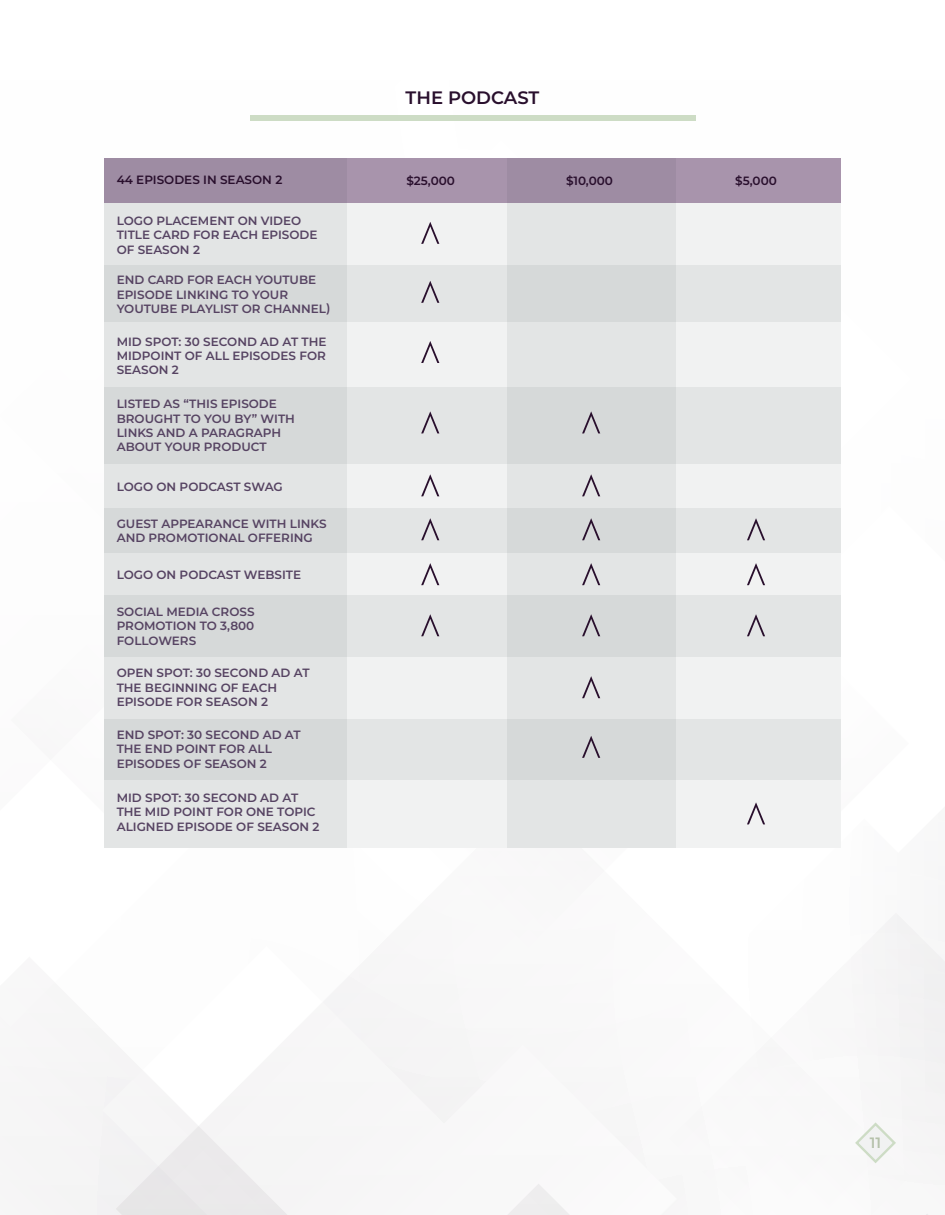
<style>
.page{position:relative;width:945px;height:1215px;background:#fff}
.page>*{position:absolute;margin:0;border:0;box-sizing:border-box;transform-origin:0 0}
.t1{font:600 18px "Montserrat";color:#290f2d}
.t2{font:600 15px "Montserrat";color:#b6c2ab}
.t3{font:600 12px/14.4px "Montserrat";color:#564362}
.t4{font:600 12px "Montserrat";color:#290f2d}
</style>
<div class="page">
<svg style="left:855px;top:1122px;width:41px;height:42px"></svg>
<div style="left:104px;top:158px;width:737px;height:689px;background:#f1f2f2"></div>
<div style="left:104px;top:158px;width:242px;height:689px;background:#e3e5e5"></div>
<div style="left:507px;top:158px;width:169px;height:689px;background:#e3e5e5"></div>
<div style="left:104px;top:158px;width:737px;height:44px;background:#9e8ca3"></div>
<div style="left:104px;top:265px;width:737px;height:57px;background:linear-gradient(to right,#d6d9d9,#e1e4e4)"></div>
<div style="left:104px;top:387px;width:737px;height:77px;background:linear-gradient(to right,#d6d9d9,#e1e4e4)"></div>
<div style="left:104px;top:509px;width:737px;height:44px;background:linear-gradient(to right,#d6d9d9,#e1e4e4)"></div>
<div style="left:104px;top:595px;width:737px;height:62px;background:linear-gradient(to right,#d6d9d9,#e1e4e4)"></div>
<div style="left:104px;top:719px;width:737px;height:60px;background:linear-gradient(to bottom,#dadddd,#dadddd)"></div>
<svg style="left:582px;top:412px;width:18px;height:21px"></svg>
<svg style="left:582px;top:474px;width:18px;height:22px"></svg>
<svg style="left:582px;top:563px;width:18px;height:22px"></svg>
<svg style="left:582px;top:614px;width:18px;height:22px"></svg>
<svg style="left:582px;top:676px;width:18px;height:22px"></svg>
<svg style="left:582px;top:736px;width:18px;height:22px"></svg>
<svg style="left:582px;top:518px;width:18px;height:22px"></svg>
<svg style="left:747px;top:563px;width:18px;height:22px"></svg>
<svg style="left:747px;top:614px;width:18px;height:22px"></svg>
<svg style="left:713px;top:650px;width:128px;height:175px"></svg>
<svg style="left:747px;top:518px;width:18px;height:22px"></svg>
<svg style="left:421px;top:222px;width:18px;height:22px"></svg>
<svg style="left:421px;top:341px;width:18px;height:22px"></svg>
<svg style="left:421px;top:412px;width:18px;height:21px"></svg>
<svg style="left:421px;top:474px;width:18px;height:22px"></svg>
<svg style="left:421px;top:563px;width:18px;height:22px"></svg>
<svg style="left:421px;top:614px;width:18px;height:22px"></svg>
<svg style="left:421px;top:518px;width:18px;height:22px"></svg>
<svg style="left:421px;top:281px;width:18px;height:22px"></svg>
<div style="left:250px;top:115px;width:445px;height:5px;background:#cddcc5"></div>
<p class="t4" style="left:117px;top:171px;width:167px">44 EPISODES IN SEASON 2</p>
<p class="t3" style="left:117px;top:213px;width:202px">LOGO PLACEMENT ON VIDEO<br>TITLE CARD FOR EACH EPISODE<br>OF SEASON 2</p>
<p class="t3" style="left:117px;top:272px;width:215px">END CARD FOR EACH YOUTUBE<br>EPISODE LINKING TO YOUR<br>YOUTUBE PLAYLIST OR CHANNEL)</p>
<p class="t3" style="left:117px;top:334px;width:211px;text-align:justify">MID SPOT: 30 SECOND AD AT THE MIDPOINT OF ALL EPISODES FOR SEASON 2</p>
<p class="t3" style="left:117px;top:396px;width:180px">LISTED AS “THIS EPISODE<br>BROUGHT TO YOU BY” WITH<br>LINKS AND A PARAGRAPH<br>ABOUT YOUR PRODUCT</p>
<p class="t3" style="left:117px;top:479px;width:168px">LOGO ON PODCAST SWAG</p>
<p class="t3" style="left:117px;top:516px;width:211px">GUEST APPEARANCE WITH LINKS<br>AND PROMOTIONAL OFFERING</p>
<p class="t3" style="left:117px;top:567px;width:186px">LOGO ON PODCAST WEBSITE</p>
<p class="t3" style="left:117px;top:604px;width:139px;text-align:justify">SOCIAL MEDIA CROSS PROMOTION TO 3,800<br>FOLLOWERS</p>
<p class="t3" style="left:117px;top:665px;width:194px">OPEN SPOT: 30 SECOND AD AT<br>THE BEGINNING OF EACH<br>EPISODE FOR SEASON 2</p>
<p class="t3" style="left:117px;top:727px;width:186px">END SPOT: 30 SECOND AD AT<br>THE END POINT FOR ALL<br>EPISODES OF SEASON 2</p>
<p class="t3" style="left:117px;top:790px;width:204px">MID SPOT: 30 SECOND AD AT<br>THE MID POINT FOR ONE TOPIC<br>ALIGNED EPISODE OF SEASON 2</p>
<h1 class="t1" style="left:406px;top:84px;width:135px">THE PODCAST</h1>
<p class="t4" style="left:406px;top:172px;width:50px">$25,000</p>
<p class="t4" style="left:566px;top:172px;width:48px">$10,000</p>
<p class="t4" style="left:735px;top:172px;width:43px">$5,000</p>
<p class="t2" style="left:870px;top:1132px;width:13px">11</p>
</div>
